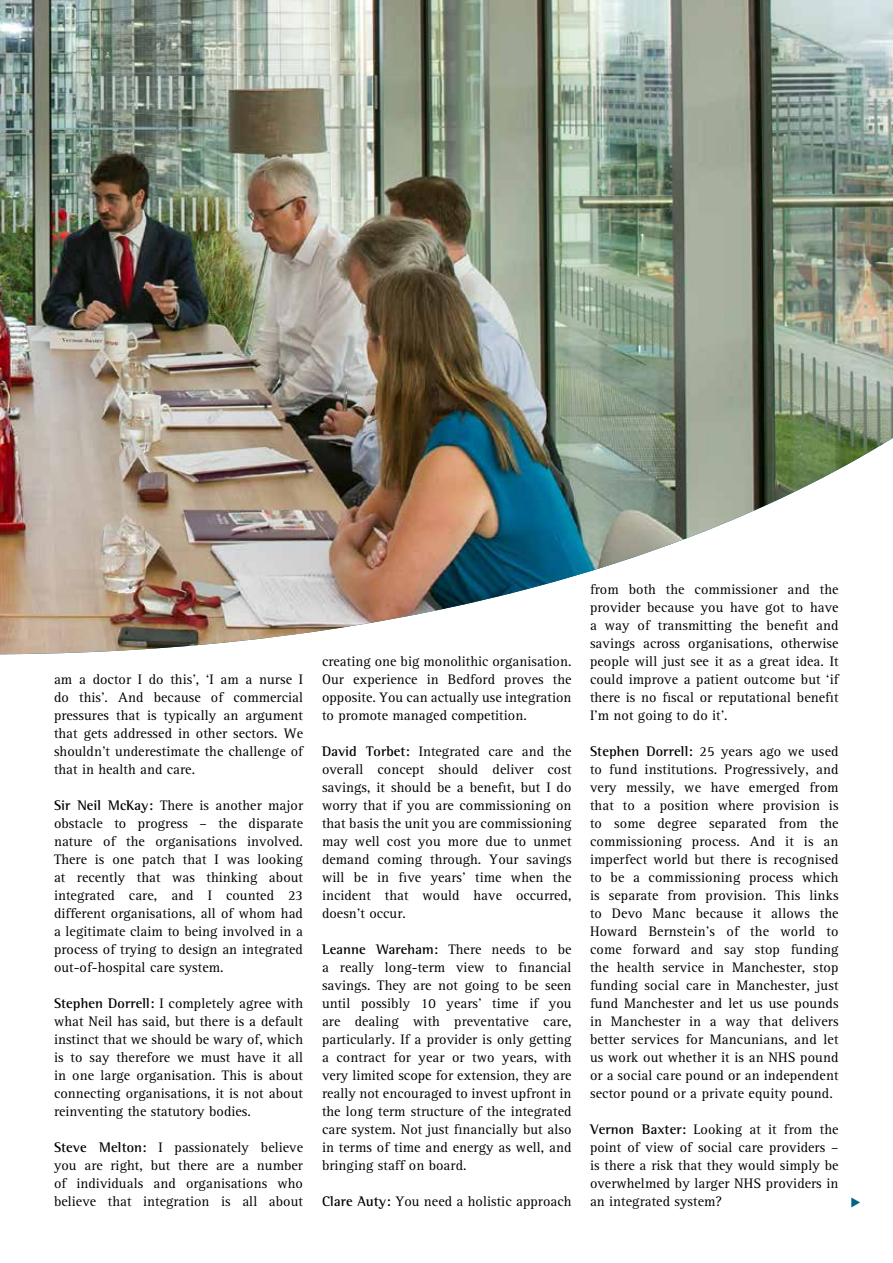
<style>
.page{position:relative;width:893px;height:1263px;background:#fff}
.page>*{position:absolute;margin:0;border:0;box-sizing:border-box;transform-origin:0 0}
.t1{font:21px "MS Gothic";color:#006781}
.t2{font:14.25px/18px "Agfa Rotis Serif";letter-spacing:.005em;color:#000;text-align:justify}
.t3{font:700 14.25px "Agfa Rotis Semi Serif";letter-spacing:.005em;color:#000}
.s1{font-family:"Agfa Rotis Semi Serif";font-weight:700}
.s2{font-family:"Agfa Rotis Serif";font-weight:400}
</style>
<div class="page">
<img style="left:0;top:0;width:893px;height:654px">
<p class="t2" style="left:54px;top:671px;width:251px">am a doctor I do this’, ‘I am a nurse I do this’. And because of commercial pressures that is typically an argument that gets addressed in other sectors. We shouldn’t underestimate the challenge of that in health and care.</p>
<p class="t2" style="left:54px;top:797px;width:251px"><span class="s1">Sir Neil McKay:</span> There is another major obstacle to progress – the disparate nature of the organisations involved.<br>There is one patch that I was looking at recently that was thinking about integrated care, and I counted 23 different organisations, all of whom had a legitimate claim to being involved in a process of trying to design an integrated out-of-hospital care system.</p>
<p class="t2" style="left:54px;top:995px;width:251px"><span class="s1">Stephen Dorrell:</span> I completely agree with what Neil has said, but there is a default instinct that we should be wary of, which is to say therefore we must have it all in one large organisation. This is about connecting organisations, it is not about reinventing the statutory bodies.</p>
<p class="t2" style="left:54px;top:1139px;width:251px"><span class="s1">Steve Melton:</span> I passionately believe you are right, but there are a number of individuals and organisations who believe that integration is all about</p>
<p class="t2" style="left:322px;top:653px;width:251px">creating one big monolithic organisation.<br>Our experience in Bedford proves the opposite. You can actually use integration to promote managed competition.</p>
<p class="t2" style="left:322px;top:743px;width:251px"><span class="s1">David Torbet:</span> Integrated care and the overall concept should deliver cost savings, it should be a benefit, but I do worry that if you are commissioning on that basis the unit you are commissioning may well cost you more due to unmet demand coming through. Your savings will be in five years’ time when the incident that would have occurred, doesn’t occur.</p>
<p class="t3" style="left:322px;top:941px;width:251px">Leanne Wareham: <span class="s2">There needs to be</span></p>
<p class="t2" style="left:322px;top:959px;width:251px">a really long-term view to financial savings. They are not going to be seen until possibly 10 years’ time if you are dealing with preventative care, particularly. If a provider is only getting a contract for year or two years, with very limited scope for extension, they are really not encouraged to invest upfront in the long term structure of the integrated care system. Not just financially but also in terms of time and energy as well, and bringing staff on board.</p>
<p class="t2" style="left:322px;top:1193px;width:251px"><span class="s1">Clare Auty:</span> You need a holistic approach</p>
<p class="t2" style="left:590px;top:581px;width:250px">from both the commissioner and the provider because you have got to have a way of transmitting the benefit and savings across organisations, otherwise people will just see it as a great idea. It could improve a patient outcome but ‘if there is no fiscal or reputational benefit I’m not going to do it’.</p>
<p class="t2" style="left:590px;top:743px;width:250px"><span class="s1">Stephen Dorrell:</span> 25 years ago we used to fund institutions. Progressively, and very messily, we have emerged from that to a position where provision is to some degree separated from the commissioning process. And it is an imperfect world but there is recognised to be a commissioning process which is separate from provision. This links to Devo Manc because it allows the Howard Bernstein’s of the world to come forward and say stop funding the health service in Manchester, stop funding social care in Manchester, just fund Manchester and let us use pounds in Manchester in a way that delivers better services for Mancunians, and let us work out whether it is an NHS pound or a social care pound or an independent sector pound or a private equity pound.</p>
<p class="t2" style="left:590px;top:1120px;width:250px"><span class="s1">Vernon Baxter:</span> Looking at it from the point of view of social care providers – is there a risk that they would simply be overwhelmed by larger NHS providers in an integrated system?</p>
<h1 class="t1" style="left:850px;top:1192px;width:12px">▶</h1>
</div>
